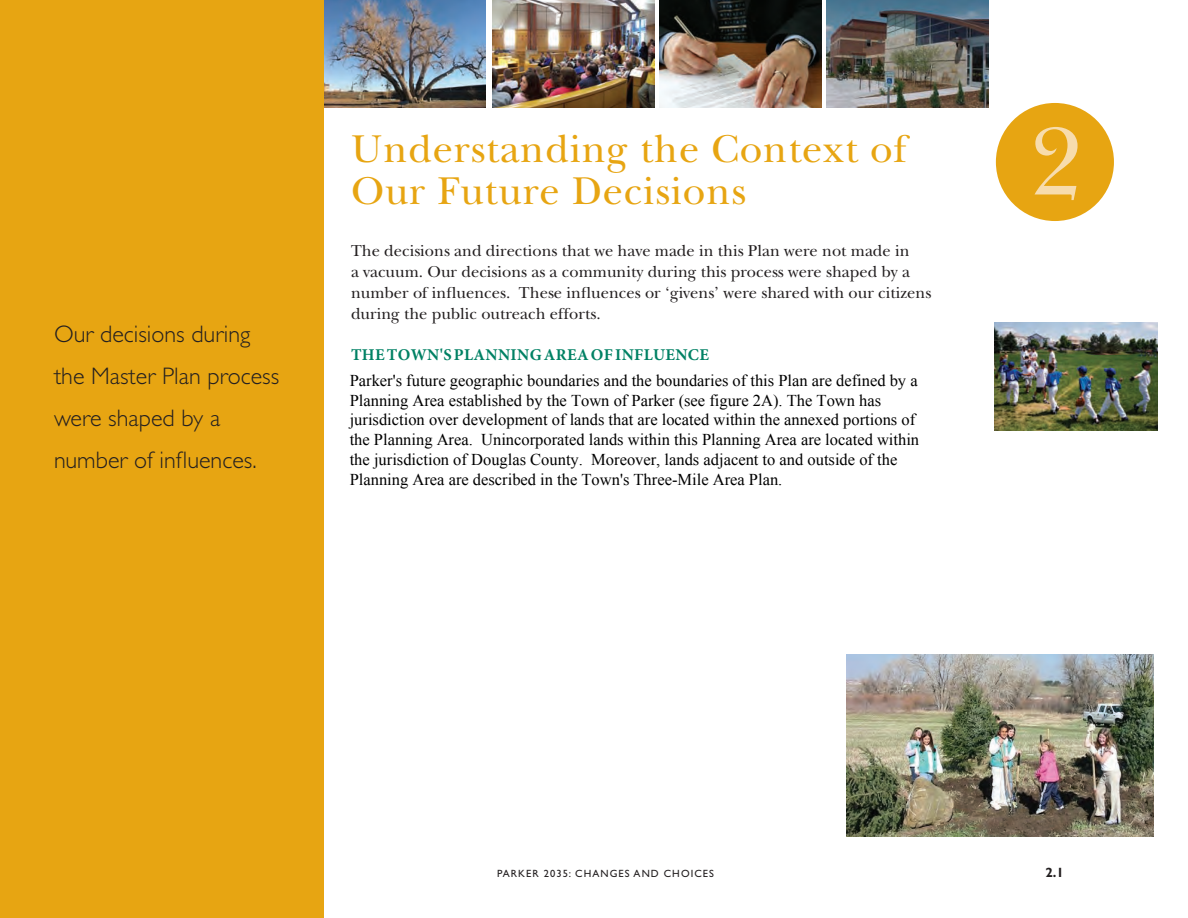
<style>
.page{position:relative;width:1188px;height:918px;background:#fff}
.page>*{position:absolute;margin:0;border:0;box-sizing:border-box;transform-origin:0 0}
.t1{font:100.5px "New Baskerville";color:#f7dcad}
.t2{font:40.5px "New Baskerville";letter-spacing:.02em;color:#e7a512}
.t3{font:300 24px/42px "Gill Sans";color:#231f20}
.t4{font:16.5px/19.8px "Times New Roman";color:#000}
.t5{font:16.5px/21px "New Baskerville";color:#231f20}
.t6{font:700 16.5px "Minion Pro";letter-spacing:.02em;color:#008164}
.t7{font:700 13.5px "Gill Sans";color:#231f20}
.t8{font:10.5px "Gill Sans";letter-spacing:.1em;color:#231f20}
</style>
<div class="page">
<div style="left:996px;top:103px;width:118px;height:118px;background:#e7a512;border-radius:50%"></div>
<div style="left:0;top:0;width:324px;height:918px;background:#e7a512"></div>
<img style="left:324px;top:0;width:162px;height:108px">
<img style="left:492px;top:0;width:162px;height:108px">
<img style="left:659px;top:0;width:162px;height:108px">
<img style="left:827px;top:0;width:162px;height:108px">
<img style="left:994px;top:322px;width:164px;height:109px">
<img style="left:847px;top:655px;width:307px;height:181px">
<p class="t3" style="left:54px;top:313px;width:227px">Our decisions during the Master Plan process were shaped by a</p>
<p class="t3" style="left:54px;top:439px;width:204px">number of influences.</p>
<p class="t2" style="left:351px;top:124px;width:557px">Understanding the Context of</p>
<p class="t2" style="left:351px;top:166px;width:397px">Our Future Decisions</p>
<p class="t5" style="left:351px;top:240px;width:582px">The decisions and directions that we have made in this Plan were not made in<br>a vacuum. Our decisions as a community during this process were shaped by a number of influences. These influences or ‘givens’ were shared with our citizens during the public outreach efforts.</p>
<p class="t6" style="left:351px;top:344px;width:360px">THE TOWN'S PLANNING AREA OF INFLUENCE</p>
<p class="t4" style="left:350px;top:370px;width:571px">Parker's future geographic boundaries and the boundaries of this Plan are defined by a Planning Area established by the Town of Parker (see figure 2A). The Town has jurisdiction over development of lands that are located within the annexed portions of the Planning Area. Unincorporated lands within this Planning Area are located within the jurisdiction of Douglas County. Moreover, lands adjacent to and outside of the Planning Area are described in the Town's Three-Mile Area Plan.</p>
<p class="t1" style="left:1030px;top:101px;width:54px">2</p>
<p class="t8" style="left:497px;top:868px;width:218px">PARKER 2035: CHANGES AND CHOICES</p>
<p class="t7" style="left:1046px;top:865px;width:20px">2.1</p>
</div>
